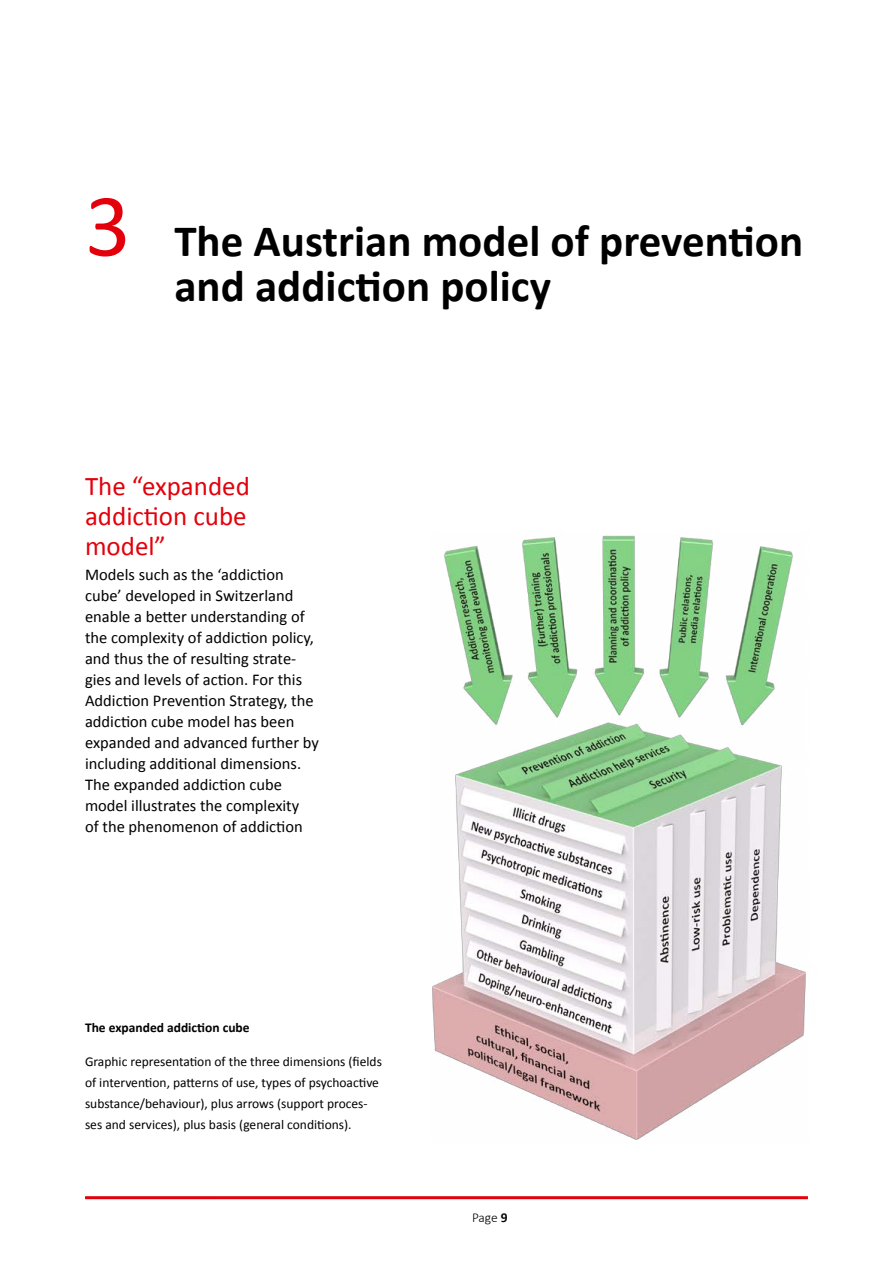
<style>
.page{position:relative;width:893px;height:1263px;background:#fff}
.page>*{position:absolute;margin:0;border:0;box-sizing:border-box;transform-origin:0 0}
.t1{font:700 45px/45px "Calibri";color:#000}
.t2{font:27px/30px "Calibri";color:#e3000b;text-align:justify}
.t3{font:16.5px/21px "Calibri";color:#000}
.t4{font:13.5px/21px "Calibri";color:#000}
.t5{font:700 13.5px "Calibri";color:#000}
.t6{font:300 13.5px "Calibri";color:#000}
.s1{font-weight:400;font-size:90px;color:#e3000b}
.s2{font-weight:700}
</style>
<div class="page">
<hr style="left:85px;top:1196px;width:723px;height:3px;background:#e3000b">
<img style="left:215px;top:535px;width:593px;height:665px">
<h1 class="t1" style="left:174px;top:218px;width:630px;text-indent:-89px"><span class="s1">3</span> The Austrian model of prevention and addiction policy</h1>
<h2 class="t2" style="left:85px;top:471px;width:166px">The “expanded addiction cube model”</h2>
<p class="t3" style="left:85px;top:564px;width:235px">Models such as the ‘addiction cube’ developed in Switzerland enable a better understanding of the complexity of addiction policy, and thus the of resulting strate&shy;gies and levels of action. For this<br>Addiction Prevention Strategy, the addiction cube model has been expanded and advanced further by including additional dimensions.<br>The expanded addiction cube model illustrates the complexity<br>of the phenomenon of addiction</p>
<p class="t5" style="left:85px;top:1019px;width:166px">The expanded addiction cube</p>
<p class="t4" style="left:85px;top:1051px;width:298px">Graphic representation of the three dimensions (fields of intervention, patterns of use, types of psychoactive substance/behaviour), plus arrows (support proces&shy;ses and services), plus basis (general conditions).</p>
<p class="t6" style="left:472px;top:1209px;width:37px">Page <span class="s2">9</span></p>
</div>
